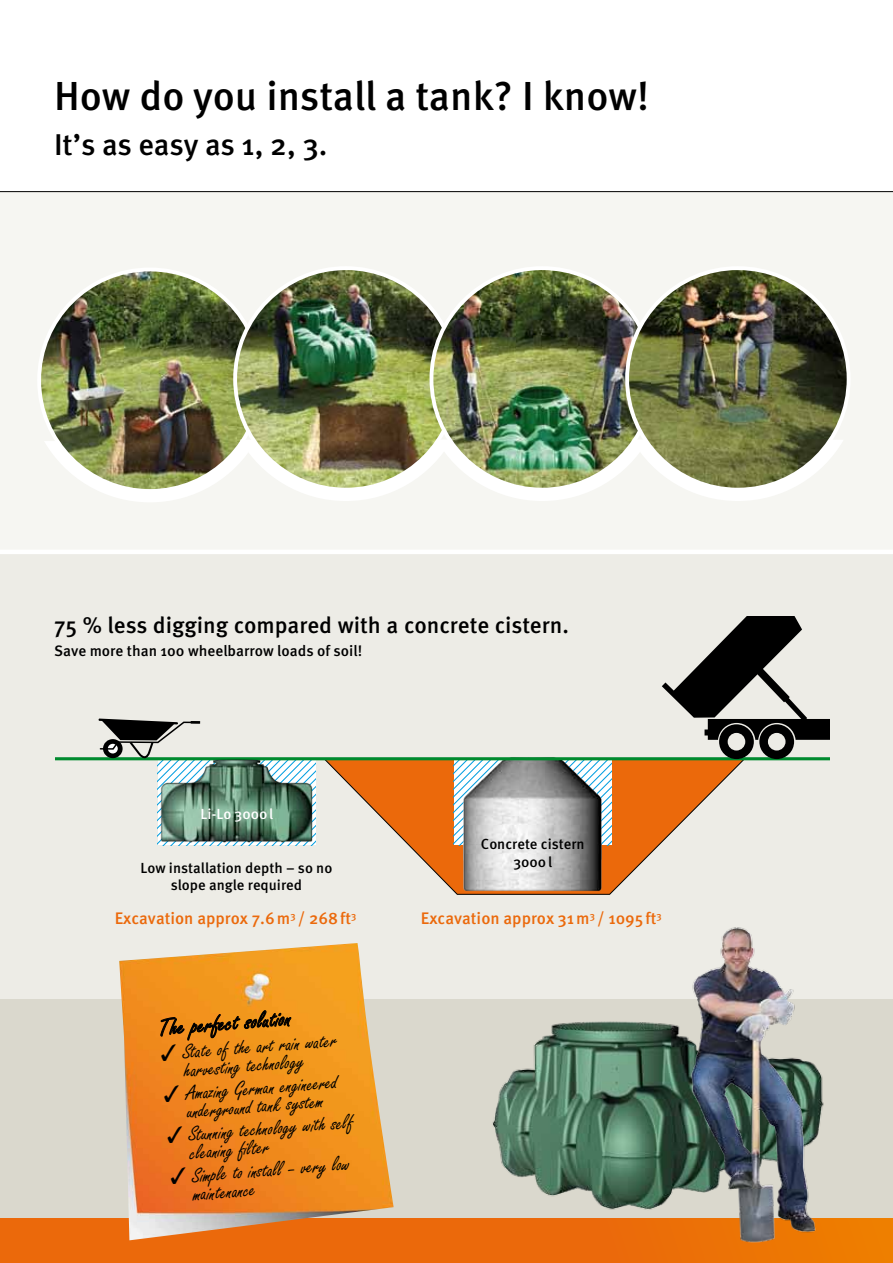
<style>
.page{position:relative;width:893px;height:1263px;background:#fff}
.page>*{position:absolute;margin:0;border:0;box-sizing:border-box;transform-origin:0 0}
.t1{font:500 40.5px "Meta Pro";color:#000}
.t2{font:500 30px "Meta Pro";letter-spacing:-.01em;color:#000}
.t3{font:25.5px "Freestyle Scr D";color:#000}
.t4{font:500 22.8px "Meta Pro";letter-spacing:-.005em;color:#000}
.t5{font:22.05px/18.5px "Freestyle Scr D";color:#000;text-align:center}
.t6{font:500 16.65px "Meta Pro";color:#eb690b}
.t7{font:500 15.15px "Meta Pro";color:#000}
.t8{font:500 14.55px/17.5px "Meta Pro";color:#000;text-align:center}
.t9{font:500 14.55px "Meta Pro";color:#fff}
</style>
<div class="page">
<div style="left:0;top:553px;width:893px;height:472px;background:#edece6"></div>
<div style="left:0;top:191px;width:893px;height:359px;background:#f6f6f2"></div>
<div style="left:0;top:999px;width:893px;height:220px;background:#dad8cd"></div>
<div style="left:0;top:1218px;width:893px;height:45px;background:linear-gradient(to right,#ea640e,#ed7504)"></div>
<hr style="left:0;top:191px;width:893px;height:1px;background:#000">
<hr style="left:0;top:550px;width:893px;height:4px;background:#fff">
<img style="left:119px;top:943px;width:275px;height:297px">
<svg style="left:160px;top:993px;width:132px;height:62px;background:#d8851c"></svg>
<img style="left:483px;top:1021px;width:348px;height:226px">
<img style="left:685px;top:927px;width:208px;height:317px">
<svg style="left:322px;top:760px;width:424px;height:135px"></svg>
<img style="left:451px;top:760px;width:159px;height:84px">
<img style="left:451px;top:844px;width:159px;height:51px">
<hr style="left:55px;top:757px;width:774px;height:3px;background:#008a2e">
<svg style="left:98px;top:718px;width:218px;height:127px"></svg>
<svg style="left:662px;top:616px;width:167px;height:143px"></svg>
<img style="left:42px;top:271px;width:193px;height:169px">
<img style="left:235px;top:271px;width:196px;height:169px">
<img style="left:431px;top:271px;width:196px;height:169px">
<img style="left:45px;top:440px;width:746px;height:62px">
<img style="left:627px;top:271px;width:222px;height:217px">
<h1 class="t1" style="left:54px;top:71px;width:597px">How do you install a tank? I know!</h1>
<h2 class="t2" style="left:54px;top:126px;width:275px">It’s as easy as 1, 2, 3.</h2>
<p class="t4" style="left:54px;top:611px;width:516px">75 % less digging compared with a concrete cistern.</p>
<p class="t7" style="left:54px;top:641px;width:310px">Save more than 100 wheelbarrow loads of soil!</p>
<p class="t9" style="left:201px;top:805px;width:74px">Li-Lo 3000l</p>
<p class="t8" style="left:140px;top:859px;width:193px">Low installation depth – so no slope angle required</p>
<p class="t6" style="left:115px;top:908px;width:243px">Excavation approx 7.6m<sup>3</sup> / 268ft<sup>3</sup></p>
<p class="t3" style="left:158px;top:1014px;width:135px;rotate:-4deg">The perfect solution</p>
<p class="t5" style="left:160px;top:1045px;width:179px;rotate:-4deg">✓ State of the art rain water harvesting technology</p>
<p class="t5" style="left:163px;top:1086px;width:176px;rotate:-4deg">✓ Amazing German engineered underground tank system</p>
<p class="t5" style="left:188px;top:1125px;width:166px;text-align:left;text-indent:-22px;rotate:-4deg">✓ Stunning technology with self cleaning filter</p>
<p class="t5" style="left:191px;top:1167px;width:160px;text-align:left;text-indent:-22px;rotate:-4deg">✓ Simple to install – very low maintenance</p>
<p class="t8" style="left:481px;top:836px;width:105px">Concrete cistern<br>3000l</p>
<p class="t6" style="left:421px;top:908px;width:242px">Excavation approx 31m<sup>3</sup> / 1095ft<sup>3</sup></p>
</div>
